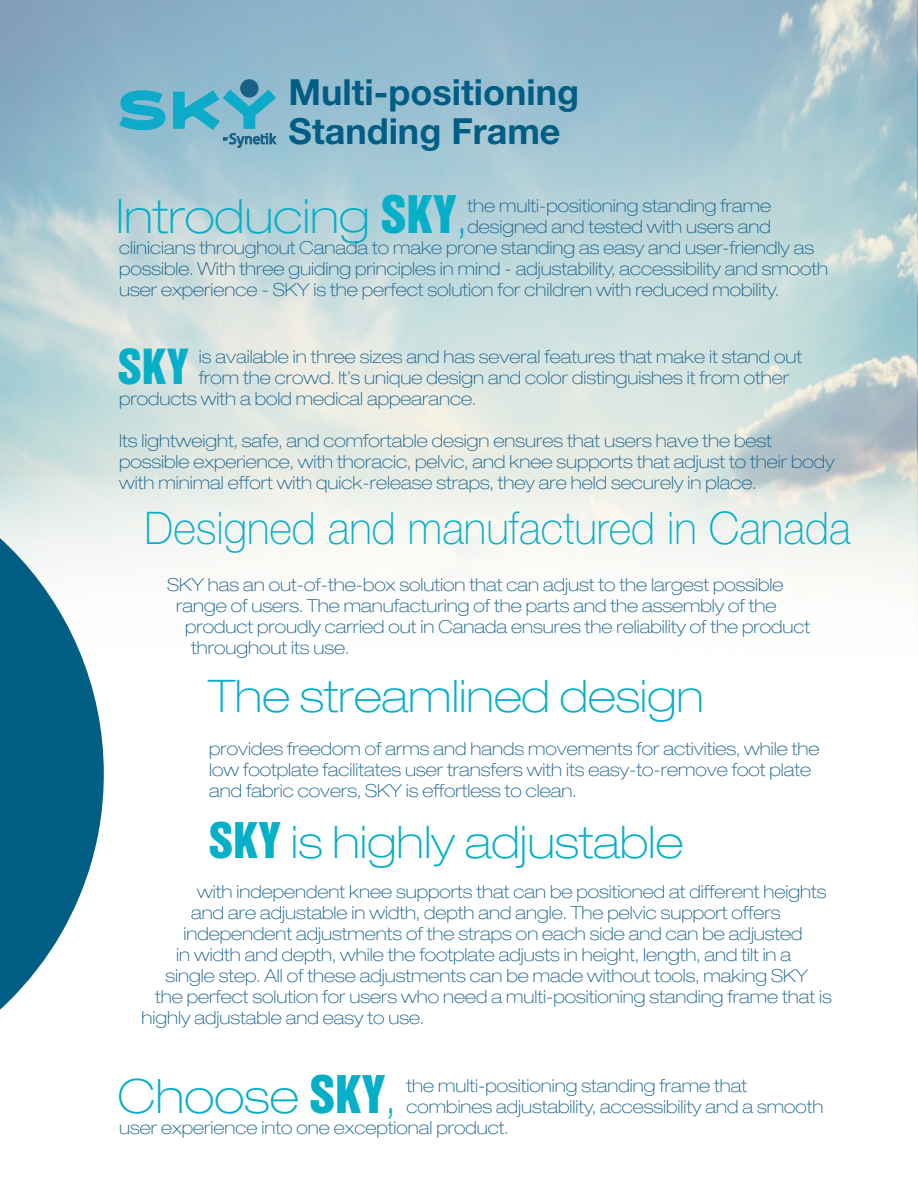
<style>
.page{position:relative;width:918px;height:1188px;background:#fff}
.page>*{position:absolute;margin:0;border:0;box-sizing:border-box;transform-origin:0 0}
.Text_2{font:100 expanded 47.4px "Helvetica Neue LT Pro";color:#06afc8}
.t1{font:100 expanded 45px "Helvetica Neue LT Pro";color:#06afc8}
.t2{font:100 45px "Helvetica Neue LT Pro";color:#06afc8;scale:.96 1}
.Text_2-2{font:44.25px "Helvetica Inserat LT Std";color:#06afc8}
.t3{font:700 36px/39px "Helvetica Neue LT Pro";color:#005e85}
.Text_2-3{font:100 expanded 18px/21px "Helvetica Neue LT Pro";color:#1a648c}
.s1{font-family:"Helvetica Inserat LT Std";font-weight:400;font-stretch:normal}
</style>
<div class="page">
<img style="left:0;top:0;width:917px;height:576px">
<svg style="left:0;top:454px;width:104px;height:556px;fill:#005e85"></svg>
<div style="left:241px;top:80px;width:17px;height:17px;background:#186287;border-radius:50%"></div>
<div style="left:240px;top:80px;width:18px;height:17px;border:1px solid #186287;border-radius:50%"></div>
<svg style="left:119px;top:90px;width:48px;height:41px;background:#3eb0ca"></svg>
<svg style="left:173px;top:90px;width:103px;height:58px;background:#62b2c8"></svg>
<img style="left:917px;top:0;width:1px;height:604px">
<p class="t3" style="left:289px;top:72px;width:292px">Multi-positioning<br>Standing Frame</p>
<p class="Text_2" style="left:116px;top:188px;width:353px">Introducing <span class="s1">SKY</span>,</p>
<p class="Text_2-3" style="left:467px;top:195px;width:305px">the multi-positioning standing frame</p>
<p class="Text_2-3" style="left:467px;top:216px;width:305px">designed and tested with users and</p>
<p class="Text_2-3" style="left:119px;top:237px;width:697px">clinicians throughout Canada to make prone standing as easy and user-friendly as</p>
<p class="Text_2-3" style="left:119px;top:258px;width:711px">possible. With three guiding principles in mind - adjustability, accessibility and smooth</p>
<p class="Text_2-3" style="left:119px;top:279px;width:661px">user experience - SKY is the perfect solution for children with reduced mobility.</p>
<p class="Text_2-2" style="left:118px;top:341px;width:73px">SKY</p>
<p class="Text_2-3" style="left:199px;top:346px;width:605px">is available in three sizes and has several features that make it stand out</p>
<p class="Text_2-3" style="left:199px;top:367px;width:592px">from the crowd. It’s unique design and color distinguishes it from other</p>
<p class="Text_2-3" style="left:119px;top:388px;width:359px">products with a bold medical appearance.</p>
<p class="Text_2-3" style="left:119px;top:430px;width:717px">Its lightweight, safe, and comfortable design ensures that users have the best possible experience, with thoracic, pelvic, and knee supports that adjust to their body with minimal effort with quick-release straps, they are held securely in place.</p>
<p class="t2" style="left:145px;top:502px;width:737px">Designed and manufactured in Canada</p>
<p class="Text_2-3" style="left:167px;top:574px;width:618px">SKY has an out-of-the-box solution that can adjust to the largest possible</p>
<p class="Text_2-3" style="left:176px;top:595px;width:602px">range of users. The manufacturing of the parts and the assembly of the</p>
<p class="Text_2-3" style="left:185px;top:616px;width:626px">product proudly carried out in Canada ensures the reliability of the product</p>
<p class="Text_2-3" style="left:191px;top:637px;width:159px">throughout its use.</p>
<p class="t1" style="left:208px;top:670px;width:497px">The streamlined design</p>
<p class="Text_2-3" style="left:209px;top:738px;width:612px">provides freedom of arms and hands movements for activities, while the low footplate facilitates user transfers with its easy-to-remove foot plate and fabric covers, SKY is effortless to clean.</p>
<p class="t1" style="left:208px;top:815px;width:476px"><span class="s1">SKY</span> is highly adjustable</p>
<p class="Text_2-3" style="left:197px;top:881px;width:631px">with independent knee supports that can be positioned at different heights</p>
<p class="Text_2-3" style="left:191px;top:902px;width:591px">and are adjustable in width, depth and angle. The pelvic support offers</p>
<p class="Text_2-3" style="left:184px;top:923px;width:621px">independent adjustments of the straps on each side and can be adjusted</p>
<p class="Text_2-3" style="left:176px;top:944px;width:617px">in width and depth, while the footplate adjusts in height, length, and tilt in a</p>
<p class="Text_2-3" style="left:166px;top:965px;width:644px">single step. All of these adjustments can be made without tools, making SKY</p>
<p class="Text_2-3" style="left:155px;top:986px;width:678px">the perfect solution for users who need a multi-positioning standing frame that is</p>
<p class="Text_2-3" style="left:142px;top:1007px;width:284px">highly adjustable and easy to use.</p>
<p class="Text_2" style="left:118px;top:1068px;width:280px">Choose <span class="s1">SKY</span>,</p>
<p class="Text_2-3" style="left:407px;top:1075px;width:342px">the multi-positioning standing frame that</p>
<p class="Text_2-3" style="left:407px;top:1096px;width:419px">combines adjustability, accessibility and a smooth</p>
<p class="Text_2-3" style="left:119px;top:1117px;width:391px">user experience into one exceptional product.</p>
</div>
